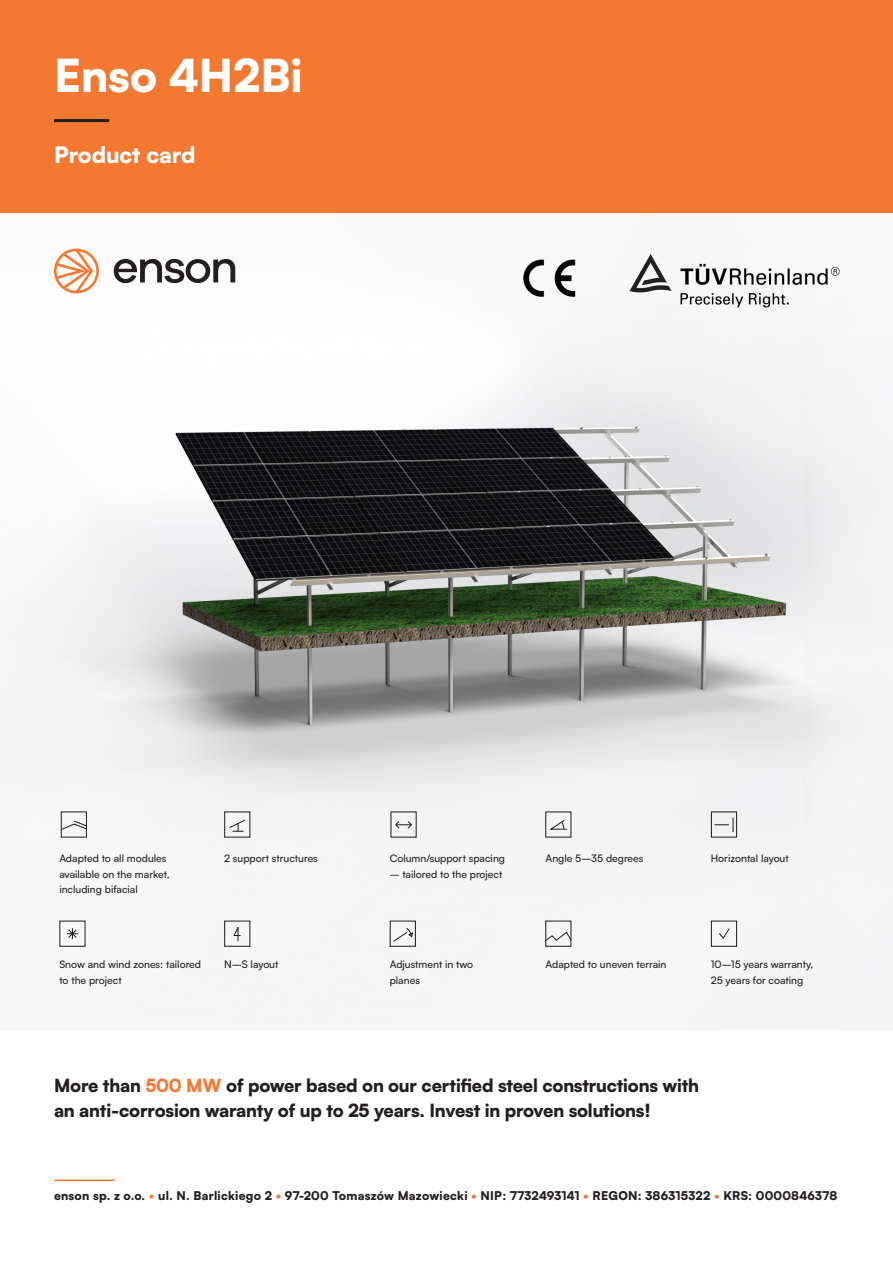
<style>
.page{position:relative;width:893px;height:1263px;background:#fff}
.page>*{position:absolute;margin:0;border:0;box-sizing:border-box;transform-origin:0 0}
.haslo{font:900 45px "Satoshi";color:#fff}
.haslo-2{font:900 22.5px "Satoshi";color:#fff}
.lead{font:900 18px/25.5px "Satoshi";letter-spacing:-.01em;color:#231f20}
.body_black{font:900 12px "Satoshi";letter-spacing:.02em;color:#231f20}
.body{font:500 10.35px/15.5px "Satoshi";color:#231f20}
.s1{font-size:10.5px}
.s2{color:#f37932}
</style>
<div class="page">
<img style="left:0;top:248px;width:893px;height:781px">
<div style="left:0;top:0;width:893px;height:213px;background:#f37932"></div>
<hr style="left:54px;top:119px;width:55px;height:3px;background:#231f20">
<img style="left:611px;top:248px;width:247px;height:79px">
<img style="left:521px;top:258px;width:56px;height:39px">
<svg style="left:54px;top:249px;width:45px;height:44px"></svg>
<svg style="left:114px;top:259px;width:121px;height:24px"></svg>
<hr style="left:54px;top:1179px;width:61px;height:2px;background:#f37932">
<svg style="left:233px;top:923px;width:9px;height:19px"></svg>
<svg style="left:544px;top:931px;width:28px;height:11px"></svg>
<svg style="left:718px;top:927px;width:13px;height:13px"></svg>
<svg style="left:60px;top:820px;width:28px;height:11px"></svg>
<svg style="left:228px;top:819px;width:18px;height:13px"></svg>
<svg style="left:394px;top:820px;width:19px;height:10px"></svg>
<svg style="left:548px;top:819px;width:20px;height:11px"></svg>
<svg style="left:714px;top:817px;width:20px;height:15px"></svg>
<svg style="left:67px;top:928px;width:11px;height:11px"></svg>
<svg style="left:392px;top:927px;width:22px;height:16px"></svg>
<div style="left:61px;top:811px;width:26px;height:27px;border:1px solid #231f20"></div>
<div style="left:711px;top:811px;width:26px;height:27px;border:1px solid #231f20"></div>
<div style="left:711px;top:920px;width:26px;height:27px;border:1px solid #231f20"></div>
<div style="left:545px;top:920px;width:26px;height:27px;border:1px solid #231f20"></div>
<div style="left:390px;top:920px;width:26px;height:27px;border:1px solid #231f20"></div>
<div style="left:224px;top:920px;width:26px;height:27px;border:1px solid #231f20"></div>
<p class="haslo" style="left:54px;top:42px;width:250px">Enso 4H2Bi</p>
<p class="haslo-2" style="left:54px;top:138px;width:143px">Product card</p>
<p class="body" style="left:59px;top:850px;width:112px">Adapted to all modules available on the market, including bifacial</p>
<p class="body" style="left:224px;top:850px;width:95px">2 support structures</p>
<p class="body" style="left:59px;top:956px;width:143px">Snow and wind zones: tailored to the project</p>
<p class="body" style="left:224px;top:956px;width:56px"><span class="s1">N–S</span> layout</p>
<p class="body" style="left:390px;top:850px;width:117px">Column/support spacing</p>
<p class="body" style="left:390px;top:866px;width:114px">– tailored to the project</p>
<p class="body" style="left:390px;top:956px;width:85px">Adjustment in two planes</p>
<p class="body" style="left:545px;top:850px;width:99px">Angle 5–35 degrees</p>
<p class="body" style="left:545px;top:956px;width:123px">Adapted to uneven terrain</p>
<p class="body" style="left:711px;top:850px;width:79px">Horizontal layout</p>
<p class="body" style="left:711px;top:956px;width:104px">10–15 years warranty,</p>
<p class="body" style="left:711px;top:972px;width:94px">25 years for coating</p>
<p class="lead" style="left:54px;top:1071px;width:647px">More than <span class="s2">500 MW</span> of power based on our certified steel constructions with an anti-corrosion waranty of up to 25 years. Invest in proven solutions!</p>
<p class="body_black" style="left:54px;top:1186px;width:785px">enson sp. z o.o. <span class="s2">•</span> ul. N. Barlickiego 2 <span class="s2">•</span> 97-200 Tomaszów Mazowiecki <span class="s2">•</span> NIP: 7732493141 <span class="s2">•</span> REGON: 386315322 <span class="s2">•</span> KRS: 0000846378</p>
</div>
